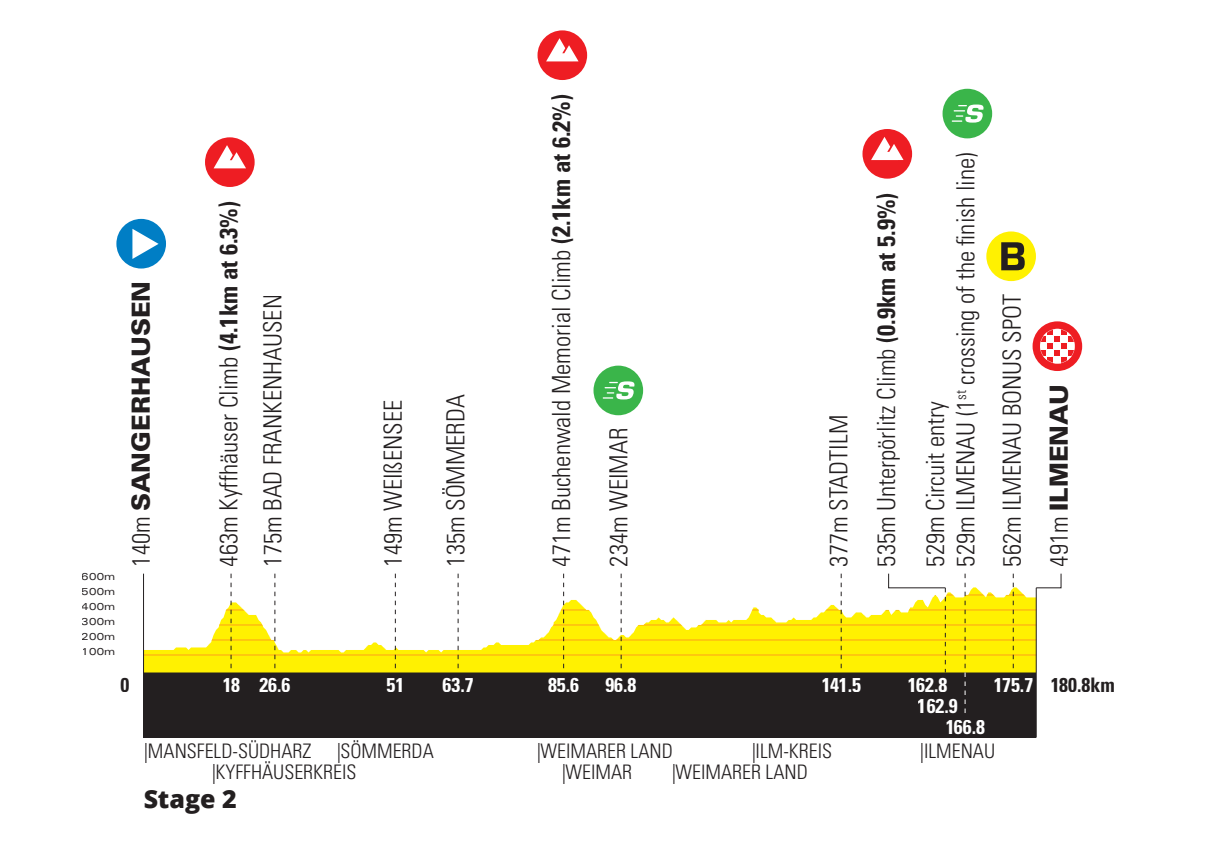
<style>
.page{position:relative;width:1205px;height:851px;background:#fff}
.page>*{position:absolute;margin:0;border:0;box-sizing:border-box;transform-origin:0 0}
.t1{font:300 condensed 25px/43.8px "Univers LT Std";color:#231f20}
.t2{font:900 25px "Univers LT Std";color:#231f20}
.t3{font:800 25px "Open Sans";color:#231f20}
.t4{font:300 condensed 20px/21.2px "Univers LT Std";color:#231f20}
.t5{font:700 condensed 20px/21.2px "Univers LT Std";color:#fff}
.t6{font:700 condensed 20px "Univers LT Std";color:#231f20}
.t7{font:expanded 10px "Univers LT Std";color:#231f20}
.s1{font-weight:300;font-stretch:condensed}
.s2{font-weight:700}
</style>
<div class="page">
<div style="left:144px;top:672px;width:892px;height:65px;background:#231f20"></div>
<svg style="left:144px;top:587px;width:892px;height:85px"></svg>
<hr style="left:144px;top:654px;width:892px;height:1px;background:#fec210">
<hr style="left:144px;top:639px;width:892px;height:1px;background:#fec210">
<hr style="left:144px;top:624px;width:892px;height:1px;background:#fec210">
<hr style="left:144px;top:609px;width:892px;height:1px;background:#fec210">
<hr style="left:144px;top:594px;width:892px;height:1px;background:#fec210">
<svg style="left:231px;top:573px;width:1px;height:99px"></svg>
<svg style="left:274px;top:573px;width:1px;height:99px"></svg>
<svg style="left:395px;top:573px;width:1px;height:99px"></svg>
<svg style="left:458px;top:573px;width:1px;height:99px"></svg>
<svg style="left:563px;top:573px;width:1px;height:99px"></svg>
<svg style="left:621px;top:573px;width:1px;height:99px"></svg>
<svg style="left:841px;top:573px;width:1px;height:99px"></svg>
<svg style="left:1013px;top:573px;width:1px;height:99px"></svg>
<div style="left:116px;top:219px;width:50px;height:49px;background:#007ec5;border-radius:50%"></div>
<svg style="left:132px;top:229px;width:27px;height:30px"></svg>
<div style="left:593px;top:365px;width:50px;height:50px;background:#3ab54a;border-radius:50%"></div>
<svg style="left:603px;top:381px;width:31px;height:18px"></svg>
<div style="left:205px;top:137px;width:50px;height:50px;background:#ee1d23;border-radius:50%"></div>
<svg style="left:214px;top:145px;width:32px;height:23px"></svg>
<div style="left:1032px;top:321px;width:50px;height:50px;background:#ee1d23;border-radius:50%"></div>
<svg style="left:1040px;top:329px;width:35px;height:34px"></svg>
<div style="left:537px;top:30px;width:50px;height:50px;background:#ee1d23;border-radius:50%"></div>
<svg style="left:546px;top:38px;width:32px;height:23px"></svg>
<div style="left:862px;top:129px;width:50px;height:50px;background:#ee1d23;border-radius:50%"></div>
<svg style="left:871px;top:137px;width:32px;height:23px"></svg>
<div style="left:942px;top:89px;width:50px;height:49px;background:#3ab54a;border-radius:50%"></div>
<svg style="left:952px;top:104px;width:31px;height:19px"></svg>
<svg style="left:888px;top:573px;width:58px;height:99px"></svg>
<hr style="left:143px;top:573px;width:1px;height:164px;background:#231f20">
<hr style="left:1036px;top:587px;width:1px;height:150px;background:#231f20">
<div style="left:986px;top:231px;width:50px;height:50px;background:#fff101;border-radius:50%"></div>
<svg style="left:1001px;top:242px;width:24px;height:28px"></svg>
<svg style="left:1035px;top:573px;width:27px;height:15px"></svg>
<svg style="left:964px;top:573px;width:1px;height:140px"></svg>
<p class="t7" style="left:82px;top:570px;width:35px">600m</p>
<p class="t7" style="left:82px;top:585px;width:35px">500m</p>
<p class="t7" style="left:82px;top:600px;width:35px">400m</p>
<p class="t7" style="left:82px;top:615px;width:35px">300m</p>
<p class="t7" style="left:82px;top:630px;width:35px">200m</p>
<p class="t7" style="left:82px;top:645px;width:35px">100m</p>
<p class="t2" style="left:125px;top:566px;width:287px;rotate:-90deg"><span class="s1">140m</span> SANGERHAUSEN</p>
<p class="t6" style="left:120px;top:672px;width:10px">0</p>
<p class="t1" style="left:207px;top:566px;width:367px;rotate:-90deg">463m Kyffhäuser Climb <span class="s2">(4.1km at 6.3%)<br></span>175m BAD FRANKENHAUSEN</p>
<p class="t5" style="left:222px;top:673px;width:70px">18 26.6</p>
<p class="t1" style="left:371px;top:566px;width:168px;rotate:-90deg">149m WEIßENSEE</p>
<p class="t1" style="left:434px;top:566px;width:174px;rotate:-90deg">135m SÖMMERDA</p>
<p class="t5" style="left:386px;top:673px;width:19px">51</p>
<p class="t5" style="left:442px;top:673px;width:33px">63.7</p>
<p class="t4" style="left:144px;top:739px;width:169px">|MANSFELD-SÜDHARZ</p>
<p class="t4" style="left:336px;top:739px;width:99px">|SÖMMERDA</p>
<p class="t4" style="left:211px;top:761px;width:147px">|KYFFHÄUSERKREIS</p>
<p class="t3" style="left:144px;top:780px;width:95px">Stage 2</p>
<p class="t1" style="left:539px;top:566px;width:474px;rotate:-90deg">471m Buchenwald Memorial Climb <span class="s2">(2.1km at 6.2%)</span></p>
<p class="t1" style="left:597px;top:566px;width:140px;rotate:-90deg">234m WEIMAR</p>
<p class="t1" style="left:817px;top:566px;width:153px;rotate:-90deg">377m STADTILM</p>
<p class="t1" style="left:864px;top:566px;width:375px;rotate:-90deg">535m Unterpörlitz Climb <span class="s2">(0.9km at 5.9%)</span></p>
<p class="t1" style="left:942px;top:566px;width:415px;line-height:46.2px;rotate:-90deg">529m ILMENAU (1<sup>st</sup> crossing of the finish line)<br>562m ILMENAU BONUS SPOT</p>
<p class="t1" style="left:913px;top:566px;width:167px;rotate:-90deg">529m Circuit entry</p>
<p class="t2" style="left:1043px;top:566px;width:183px;rotate:-90deg"><span class="s1">491m</span> ILMENAU</p>
<p class="t5" style="left:548px;top:673px;width:33px">85.6</p>
<p class="t5" style="left:605px;top:673px;width:33px">96.8</p>
<p class="t5" style="left:821px;top:673px;width:41px">141.5</p>
<p class="t5" style="left:907px;top:673px;width:41px">162.8</p>
<p class="t5" style="left:945px;top:695px;width:41px;text-indent:-27px">162.9<br>166.8</p>
<p class="t5" style="left:993px;top:673px;width:41px">175.7</p>
<p class="t4" style="left:561px;top:739px;width:113px;text-indent:-25px">|WEIMARER LAND |WEIMAR</p>
<p class="t4" style="left:751px;top:739px;width:83px">|ILM-KREIS</p>
<p class="t4" style="left:919px;top:739px;width:77px">|ILMENAU</p>
<p class="t4" style="left:671px;top:761px;width:138px">|WEIMARER LAND</p>
<p class="t6" style="left:1050px;top:672px;width:66px">180.8km</p>
</div>
